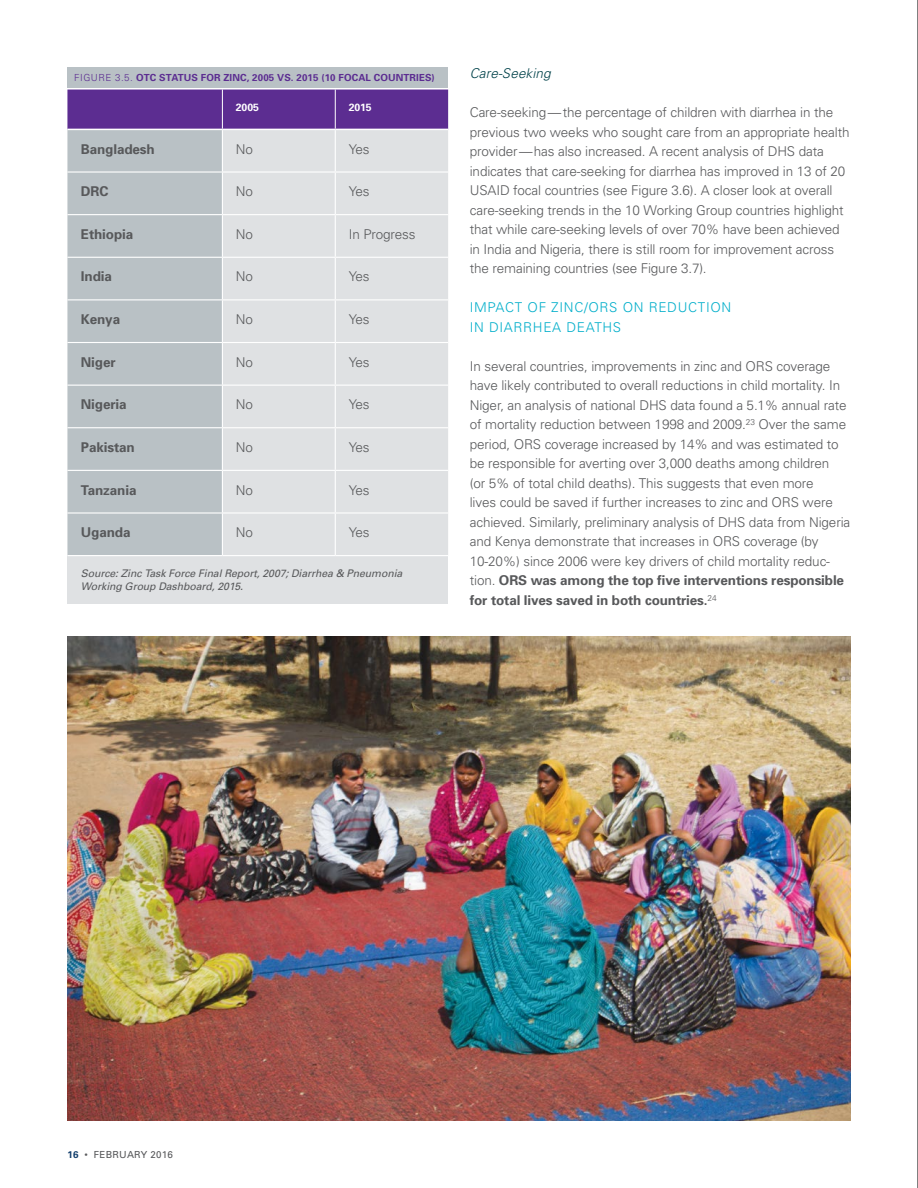
<style>
.page{position:relative;width:918px;height:1188px;background:#fff}
.page>*{position:absolute;margin:0;border:0;box-sizing:border-box;transform-origin:0 0}
.t1{font:300 13.5px/19.5px "Univers";letter-spacing:-.01em;color:#58595b}
.t2{font:700 13.5px "Univers";letter-spacing:-.01em;color:#58595b}
.t3{font:300 13.5px/19.5px "Univers";letter-spacing:.05em;color:#00aeca}
.t4{font:italic 300 13.5px "Univers";letter-spacing:.01em;color:#00424a}
.t5{font:italic 10.5px/13.5px "Univers";letter-spacing:-.01em;color:#58595b}
.t6{font:700 10.5px "Univers";letter-spacing:-.01em;color:#fff}
.t7{font:700 9.75px "Univers";letter-spacing:.01em;color:#5c2d91}
.t8{font:9.75px "Univers";letter-spacing:.025em;color:#58595b}
.s1{font-weight:300}
.s2{font-weight:700}
.s3{font-weight:700;color:#133f6d}
</style>
<div class="page">
<div style="left:67px;top:90px;width:381px;height:39px;background:#5c2d91"></div>
<div style="left:67px;top:130px;width:155px;height:425px;background:#b9c1c5"></div>
<div style="left:223px;top:130px;width:225px;height:425px;background:#dfe1e3"></div>
<div style="left:67px;top:556px;width:381px;height:48px;background:#dfe1e3"></div>
<hr style="left:335px;top:171px;width:113px;height:2px;background:#fff">
<hr style="left:335px;top:214px;width:113px;height:1px;background:#fff">
<hr style="left:335px;top:257px;width:113px;height:1px;background:#fff">
<hr style="left:335px;top:299px;width:113px;height:1px;background:#fff">
<hr style="left:335px;top:342px;width:113px;height:1px;background:#fff">
<hr style="left:335px;top:385px;width:113px;height:1px;background:#fff">
<hr style="left:335px;top:427px;width:113px;height:1px;background:#fff">
<hr style="left:335px;top:470px;width:113px;height:1px;background:#fff">
<hr style="left:335px;top:512px;width:113px;height:2px;background:#fff">
<hr style="left:67px;top:171px;width:155px;height:2px;background:#fff">
<hr style="left:67px;top:214px;width:155px;height:1px;background:#fff">
<hr style="left:67px;top:257px;width:155px;height:1px;background:#fff">
<hr style="left:67px;top:299px;width:155px;height:1px;background:#fff">
<hr style="left:67px;top:342px;width:155px;height:1px;background:#fff">
<hr style="left:67px;top:385px;width:155px;height:1px;background:#fff">
<hr style="left:67px;top:427px;width:155px;height:1px;background:#fff">
<hr style="left:67px;top:470px;width:155px;height:1px;background:#fff">
<hr style="left:67px;top:512px;width:155px;height:2px;background:#fff">
<hr style="left:335px;top:130px;width:1px;height:41px;background:#fff">
<hr style="left:335px;top:173px;width:1px;height:41px;background:#fff">
<hr style="left:335px;top:215px;width:1px;height:42px;background:#fff">
<hr style="left:335px;top:258px;width:1px;height:41px;background:#fff">
<hr style="left:335px;top:300px;width:1px;height:42px;background:#fff">
<hr style="left:335px;top:343px;width:1px;height:42px;background:#fff">
<hr style="left:335px;top:386px;width:1px;height:41px;background:#fff">
<hr style="left:335px;top:428px;width:1px;height:42px;background:#fff">
<hr style="left:335px;top:471px;width:1px;height:41px;background:#fff">
<hr style="left:335px;top:514px;width:1px;height:41px;background:#fff">
<hr style="left:222px;top:171px;width:113px;height:2px;background:#fff">
<hr style="left:222px;top:214px;width:113px;height:1px;background:#fff">
<hr style="left:222px;top:257px;width:113px;height:1px;background:#fff">
<hr style="left:222px;top:299px;width:113px;height:1px;background:#fff">
<hr style="left:222px;top:342px;width:113px;height:1px;background:#fff">
<hr style="left:222px;top:385px;width:113px;height:1px;background:#fff">
<hr style="left:222px;top:427px;width:113px;height:1px;background:#fff">
<hr style="left:222px;top:470px;width:113px;height:1px;background:#fff">
<hr style="left:222px;top:512px;width:113px;height:2px;background:#fff">
<hr style="left:222px;top:90px;width:1px;height:39px;background:#fff">
<hr style="left:335px;top:90px;width:1px;height:39px;background:#fff">
<div style="left:68px;top:68px;width:380px;height:20px;background:#b9c1c5"></div>
<img style="left:68px;top:636px;width:782px;height:484px">
<hr style="left:917px;top:0;width:1px;height:1188px;background:#000">
<p class="t7" style="left:74px;top:72px;width:362px"><span class="s1">FIGURE 3.5.</span> OTC STATUS FOR ZINC, 2005 VS. 2015 (10 FOCAL COUNTRIES)</p>
<p class="t6" style="left:236px;top:101px;width:25px">2005</p>
<p class="t6" style="left:349px;top:101px;width:25px">2015</p>
<p class="t2" style="left:81px;top:141px;width:75px">Bangladesh</p>
<p class="t1" style="left:236px;top:139px;width:19px">No</p>
<p class="t1" style="left:349px;top:139px;width:22px">Yes</p>
<p class="t2" style="left:81px;top:183px;width:29px">DRC</p>
<p class="t1" style="left:236px;top:182px;width:19px">No</p>
<p class="t1" style="left:349px;top:182px;width:22px">Yes</p>
<p class="t2" style="left:81px;top:226px;width:54px">Ethiopia</p>
<p class="t1" style="left:236px;top:224px;width:19px">No</p>
<p class="t1" style="left:349px;top:224px;width:68px">In Progress</p>
<p class="t2" style="left:81px;top:269px;width:32px">India</p>
<p class="t1" style="left:236px;top:267px;width:19px">No</p>
<p class="t1" style="left:349px;top:267px;width:22px">Yes</p>
<p class="t2" style="left:81px;top:311px;width:41px">Kenya</p>
<p class="t1" style="left:236px;top:310px;width:19px">No</p>
<p class="t1" style="left:349px;top:310px;width:22px">Yes</p>
<p class="t2" style="left:81px;top:354px;width:36px">Niger</p>
<p class="t1" style="left:236px;top:352px;width:19px">No</p>
<p class="t1" style="left:349px;top:352px;width:22px">Yes</p>
<p class="t2" style="left:81px;top:396px;width:47px">Nigeria</p>
<p class="t1" style="left:236px;top:395px;width:19px">No</p>
<p class="t1" style="left:349px;top:395px;width:22px">Yes</p>
<p class="t2" style="left:81px;top:439px;width:55px">Pakistan</p>
<p class="t1" style="left:236px;top:437px;width:19px">No</p>
<p class="t1" style="left:349px;top:437px;width:22px">Yes</p>
<p class="t2" style="left:81px;top:482px;width:57px">Tanzania</p>
<p class="t1" style="left:236px;top:480px;width:19px">No</p>
<p class="t1" style="left:349px;top:480px;width:22px">Yes</p>
<p class="t2" style="left:81px;top:524px;width:51px">Uganda</p>
<p class="t1" style="left:236px;top:523px;width:19px">No</p>
<p class="t1" style="left:349px;top:523px;width:22px">Yes</p>
<p class="t5" style="left:81px;top:567px;width:323px">Source: Zinc Task Force Final Report, 2007; Diarrhea &amp; Pneumonia<br>Working Group Dashboard, 2015.</p>
<p class="t4" style="left:470px;top:65px;width:83px">Care-Seeking</p>
<p class="t1" style="left:470px;top:103px;width:381px">Care-seeking—the percentage of children with diarrhea in the previous two weeks who sought care from an appropriate health provider—has also increased. A recent analysis of DHS data indicates that care-seeking for diarrhea has improved in 13 of 20<br>USAID focal countries (see Figure 3.6). A closer look at overall care-seeking trends in the 10 Working Group countries highlight that while care-seeking levels of over 70% have been achieved in India and Nigeria, there is still room for improvement across the remaining countries (see Figure 3.7).</p>
<p class="t3" style="left:470px;top:298px;width:263px">IMPACT OF ZINC/ORS ON REDUCTION<br>IN DIARRHEA DEATHS</p>
<p class="t1" style="left:470px;top:356px;width:382px">In several countries, improvements in zinc and ORS coverage have likely contributed to overall reductions in child mortality. In Niger, an analysis of national DHS data found a 5.1% annual rate of mortality reduction between 1998 and 2009.<sup>23</sup> Over the same period, ORS coverage increased by 14% and was estimated to be responsible for averting over 3,000 deaths among children<br>(or 5% of total child deaths). This suggests that even more<br>lives could be saved if further increases to zinc and ORS were achieved. Similarly, preliminary analysis of DHS data from Nigeria and Kenya demonstrate that increases in ORS coverage (by 10-20%) since 2006 were key drivers of child mortality reduc&shy;tion. <span class="s2">ORS was among the top five interventions responsible for total lives saved in both countries.</span><sup>24</sup></p>
<p class="t8" style="left:68px;top:1149px;width:107px"><span class="s3">16</span> • FEBRUARY 2016</p>
</div>
